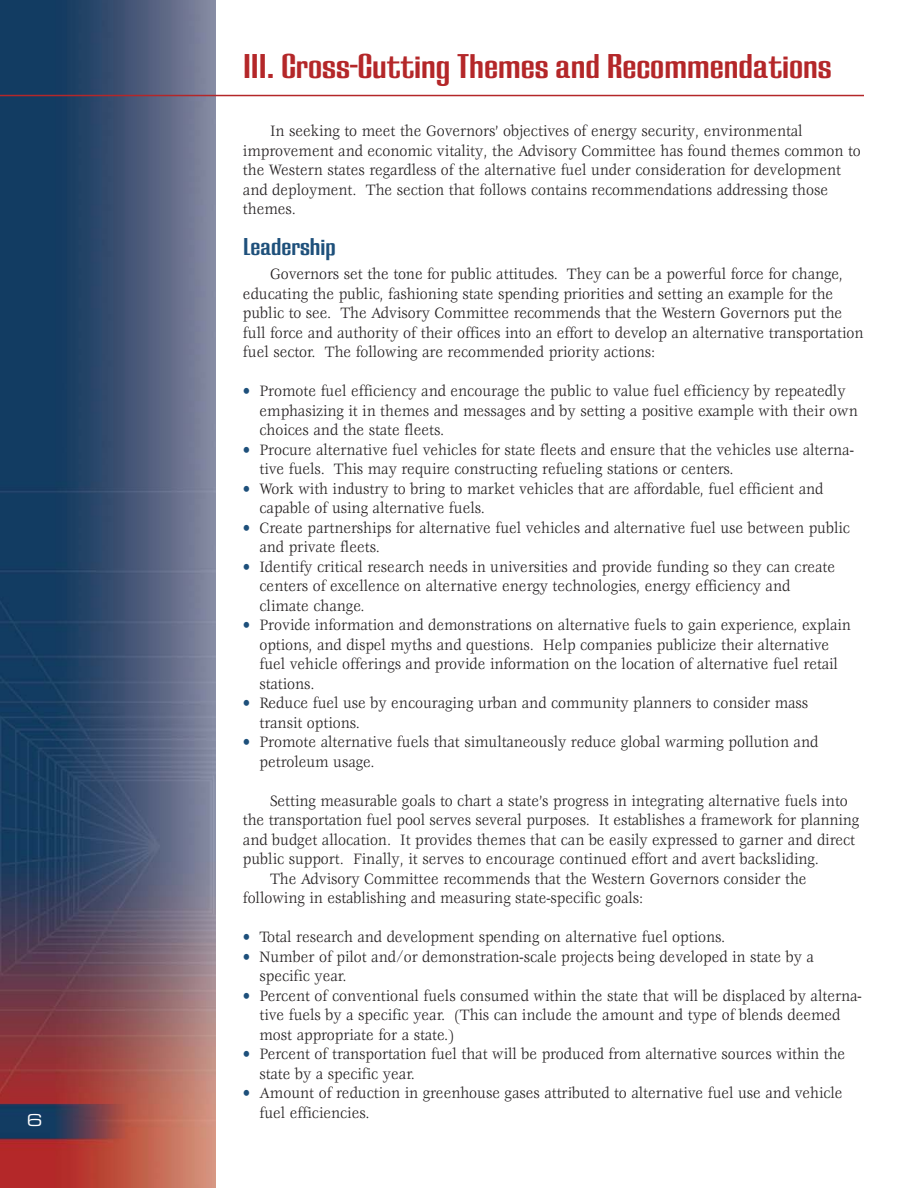
<style>
.page{position:relative;width:918px;height:1188px;background:#fff}
.page>*{position:absolute;margin:0;border:0;box-sizing:border-box;transform-origin:0 0}
.t1{font:36px "California Grotesk Bld";color:#b42729}
.t2{font:25.5px "California Grotesk Bld";color:#1e507b}
.t3{font:18px "Eurostile Extended Roman DTC";color:#fff}
.t4{font:16.5px/19.5px "Veljovic";color:#231f20;scale:.9 1}
.s1{color:#1e507b}
</style>
<div class="page">
<img style="left:0;top:0;width:215px;height:1188px">
<hr style="left:0;top:95px;width:864px;height:1px;background:#b42729">
<p class="t3" style="left:27px;top:1113px;width:17px">6</p>
<h1 class="t1" style="left:243px;top:52px;width:590px">III. Cross-Cutting Themes and Recommendations</h1>
<p class="t4" style="left:243px;top:123px;width:688px;text-indent:27px">In seeking to meet the Governors’ objectives of energy security, environmental improvement and economic vitality, the Advisory Committee has found themes common to the Western states regardless of the alternative fuel under consideration for development and deployment. The section that follows contains recommendations addressing those themes.</p>
<h2 class="t2" style="left:243px;top:236px;width:94px">Leadership</h2>
<p class="t4" style="left:243px;top:266px;width:691px;text-indent:27px">Governors set the tone for public attitudes. They can be a powerful force for change, educating the public, fashioning state spending priorities and setting an example for the public to see. The Advisory Committee recommends that the Western Governors put the full force and authority of their offices into an effort to develop an alternative transportation fuel sector. The following are recommended priority actions:</p>
<p class="t4" style="left:259px;top:383px;width:666px;text-indent:-16px"><span class="s1">•</span> Promote fuel efficiency and encourage the public to value fuel efficiency by repeatedly emphasizing it in themes and messages and by setting a positive example with their own choices and the state fleets.</p>
<p class="t4" style="left:259px;top:441px;width:662px;text-indent:-16px"><span class="s1">•</span> Procure alternative fuel vehicles for state fleets and ensure that the vehicles use alterna&shy;tive fuels. This may require constructing refueling stations or centers.</p>
<p class="t4" style="left:259px;top:480px;width:628px;text-indent:-16px"><span class="s1">•</span> Work with industry to bring to market vehicles that are affordable, fuel efficient and capable of using alternative fuels.</p>
<p class="t4" style="left:259px;top:519px;width:658px;text-indent:-16px"><span class="s1">•</span> Create partnerships for alternative fuel vehicles and alternative fuel use between public and private fleets.</p>
<p class="t4" style="left:259px;top:558px;width:641px;text-indent:-16px"><span class="s1">•</span> Identify critical research needs in universities and provide funding so they can create centers of excellence on alternative energy technologies, energy efficiency and climate change.</p>
<p class="t4" style="left:259px;top:617px;width:659px;text-indent:-16px"><span class="s1">•</span> Provide information and demonstrations on alternative fuels to gain experience, explain options, and dispel myths and questions. Help companies publicize their alternative fuel vehicle offerings and provide information on the location of alternative fuel retail stations.</p>
<p class="t4" style="left:259px;top:695px;width:611px;text-indent:-16px"><span class="s1">•</span> Reduce fuel use by encouraging urban and community planners to consider mass transit options.</p>
<p class="t4" style="left:259px;top:734px;width:622px;text-indent:-16px"><span class="s1">•</span> Promote alternative fuels that simultaneously reduce global warming pollution and petroleum usage.</p>
<p class="t4" style="left:270px;top:792px;width:643px">Setting measurable goals to chart a state’s progress in integrating alternative fuels into</p>
<p class="t4" style="left:243px;top:812px;width:686px">the transportation fuel pool serves several purposes. It establishes a framework for planning</p>
<p class="t4" style="left:243px;top:831px;width:682px">and budget allocation. It provides themes that can be easily expressed to garner and direct</p>
<p class="t4" style="left:243px;top:851px;width:642px">public support. Finally, it serves to encourage continued effort and avert backsliding.</p>
<p class="t4" style="left:270px;top:870px;width:598px">The Advisory Committee recommends that the Western Governors consider the</p>
<p class="t4" style="left:243px;top:890px;width:446px">following in establishing and measuring state-specific goals:</p>
<p class="t4" style="left:243px;top:929px;width:537px"><span class="s1">•</span> Total research and development spending on alternative fuel options.</p>
<p class="t4" style="left:259px;top:948px;width:618px;text-indent:-16px"><span class="s1">•</span> Number of pilot and/or demonstration-scale projects being developed in state by a specific year.</p>
<p class="t4" style="left:259px;top:987px;width:671px;text-indent:-16px"><span class="s1">•</span> Percent of conventional fuels consumed within the state that will be displaced by alterna&shy;tive fuels by a specific year. (This can include the amount and type of blends deemed most appropriate for a state.)</p>
<p class="t4" style="left:259px;top:1046px;width:652px;text-indent:-16px"><span class="s1">•</span> Percent of transportation fuel that will be produced from alternative sources within the state by a specific year.</p>
<p class="t4" style="left:259px;top:1085px;width:649px;text-indent:-16px"><span class="s1">•</span> Amount of reduction in greenhouse gases attributed to alternative fuel use and vehicle fuel efficiencies.</p>
</div>
